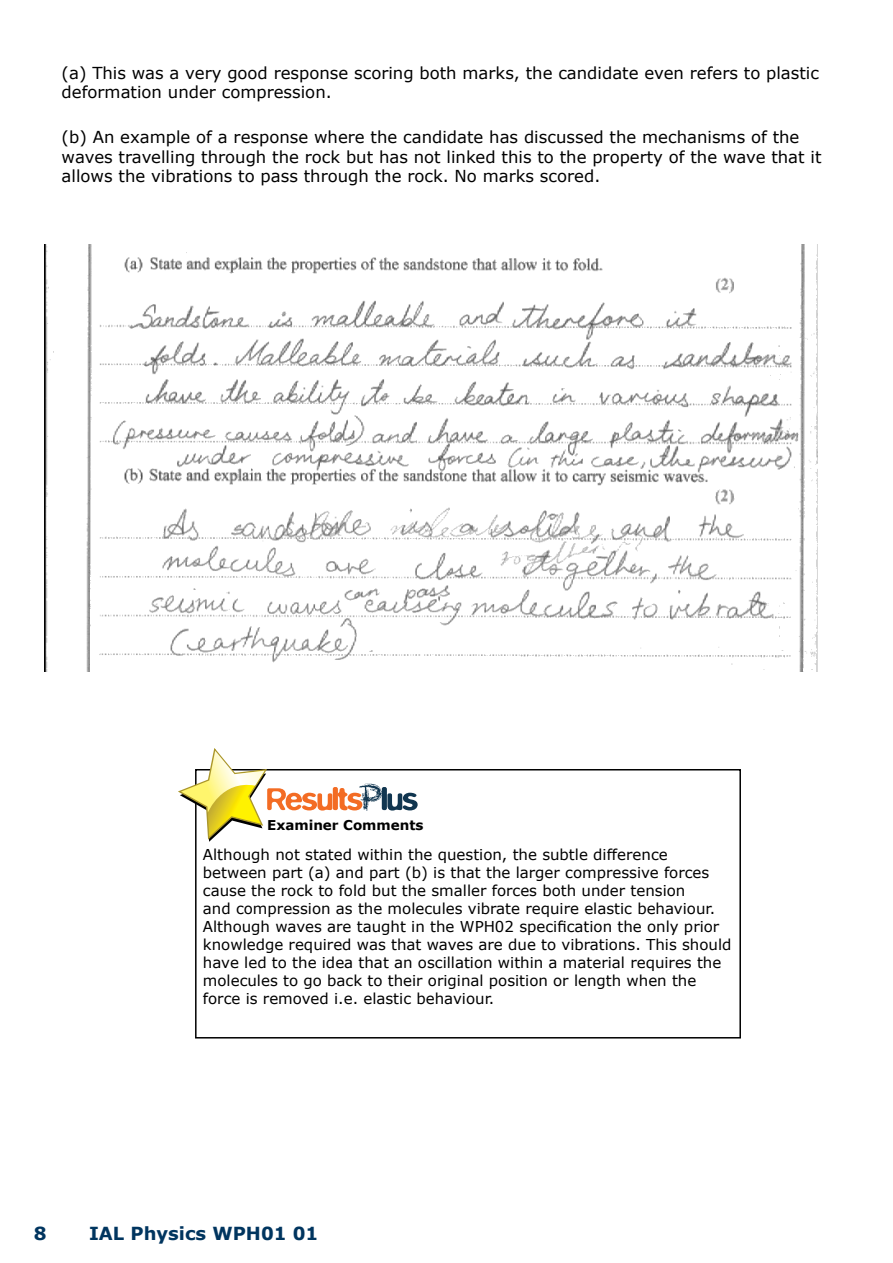
<style>
.page{position:relative;width:893px;height:1263px;background:#fff}
.page>*{position:absolute;margin:0;border:0;box-sizing:border-box;transform-origin:0 0}
.t1{font:700 18px "Verdana";color:#00355f}
.t2{font:16.5px/19.5px "Verdana";color:#000}
.t3{font:15px/18px "Verdana";color:#000}
.t4{font:700 13.5px "Verdana";color:#000}
</style>
<div class="page">
<div style="left:195px;top:769px;width:546px;height:269px;border:2px solid #000"></div>
<svg style="left:178px;top:748px;width:240px;height:94px"></svg>
<img style="left:44px;top:245px;width:774px;height:426px">
<p class="t2" style="left:62px;top:63px;width:759px">(a) This was a very good response scoring both marks, the candidate even refers to plastic deformation under compression.</p>
<p class="t2" style="left:62px;top:127px;width:761px">(b) An example of a response where the candidate has discussed the mechanisms of the waves travelling through the rock but has not linked this to the property of the wave that it allows the vibrations to pass through the rock. No marks scored.</p>
<p class="t4" style="left:267px;top:815px;width:158px">Examiner Comments</p>
<p class="t3" style="left:203px;top:846px;width:530px">Although not stated within the question, the subtle difference between part (a) and part (b) is that the larger compressive forces cause the rock to fold but the smaller forces both under tension<br>and compression as the molecules vibrate require elastic behaviour.<br>Although waves are taught in the WPH02 specification the only prior knowledge required was that waves are due to vibrations. This should have led to the idea that an oscillation within a material requires the molecules to go back to their original position or length when the force is removed i.e. elastic behaviour.</p>
<p class="t1" style="left:34px;top:1221px;width:14px">8</p>
<p class="t1" style="left:89px;top:1221px;width:231px">IAL Physics WPH01 01</p>
</div>
